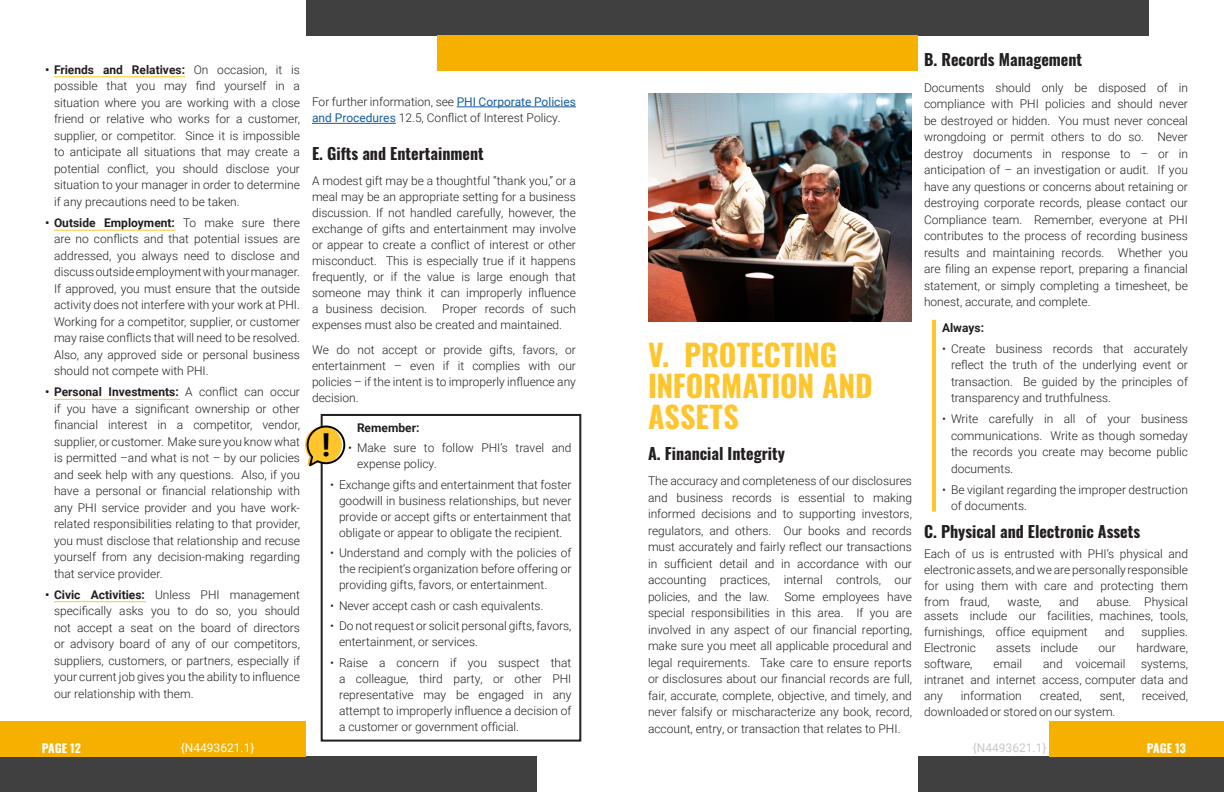
<style>
.page{position:relative;width:1224px;height:792px;background:#fff}
.page>*{position:absolute;margin:0;border:0;box-sizing:border-box;transform-origin:0 0}
.t1{font:700 31.7px "Roboto";color:#000}
.t2{font:700 30px/31.1px "Oswald";color:#ffc52d}
.t3{font:700 16px "Oswald";color:#231f20}
.t4{font:300 12px/16.5px "Roboto";color:#231f20;text-align:justify}
.t5{font:700 12px "Roboto";color:#231f20}
.t6{font:700 12px "Oswald";letter-spacing:-.005em;color:#fff}
.t7{font:12px "Roboto";color:#fff}
.t8{font:12px "Roboto";color:#c7c8ca}
.s1{font-weight:700}
.s2{font-weight:400;color:#175d9e}
</style>
<div class="page">
<div style="left:306px;top:0;width:306px;height:36px;background:#404040"></div>
<div style="left:437px;top:36px;width:175px;height:35px;background:#f5b000"></div>
<div style="left:0;top:756px;width:536px;height:36px;background:#404040"></div>
<div style="left:0;top:721px;width:306px;height:35px;background:#f5b000"></div>
<div style="left:918px;top:756px;width:306px;height:36px;background:#404040"></div>
<div style="left:1049px;top:721px;width:175px;height:35px;background:#f5b000"></div>
<div style="left:612px;top:0;width:536px;height:36px;background:#404040"></div>
<div style="left:612px;top:36px;width:306px;height:35px;background:#f5b000"></div>
<hr style="left:457px;top:107px;width:119px;height:1px;background:#175d9e">
<hr style="left:312px;top:123px;width:84px;height:1px;background:#175d9e">
<hr style="left:54px;top:76px;width:131px;height:1px;background:#ffc52d">
<hr style="left:54px;top:230px;width:122px;height:1px;background:#ffc52d">
<hr style="left:54px;top:399px;width:126px;height:1px;background:#ffc52d">
<hr style="left:54px;top:601px;width:92px;height:1px;background:#ffc52d">
<div style="left:321px;top:414px;width:260px;height:328px;border:2px solid #231f20"></div>
<svg style="left:305px;top:426px;width:40px;height:40px"></svg>
<hr style="left:932px;top:320px;width:4px;height:192px;background:#ffc52d">
<img style="left:648px;top:93px;width:264px;height:228px">
<p class="t4" style="left:54px;top:61px;width:248px;text-indent:-9px"><span class="s1">• Friends and Relatives:</span> On occasion, it is possible that you may find yourself in a situation where you are working with a close friend or relative who works for a customer, supplier, or competitor. Since it is impossible to anticipate all situations that may create a potential conflict, you should disclose your situation to your manager in order to determine if any precautions need to be taken.</p>
<p class="t4" style="left:54px;top:214px;width:248px;text-indent:-9px"><span class="s1">• Outside Employment:</span> To make sure there are no conflicts and that potential issues are addressed, you always need to disclose and discuss outside employment with your manager.<br>If approved, you must ensure that the outside activity does not interfere with your work at PHI.<br>Working for a competitor, supplier, or customer may raise conflicts that will need to be resolved.<br>Also, any approved side or personal business should not compete with PHI.</p>
<p class="t4" style="left:54px;top:383px;width:247px;text-indent:-9px"><span class="s1">• Personal Investments:</span> A conflict can occur if you have a significant ownership or other financial interest in a competitor, vendor, supplier, or customer. Make sure you know what is permitted –and what is not – by our policies and seek help with any questions. Also, if you have a personal or financial relationship with any PHI service provider and you have work&shy;related responsibilities relating to that provider, you must disclose that relationship and recuse yourself from any decision-making regarding that service provider.</p>
<p class="t4" style="left:54px;top:586px;width:247px;text-indent:-9px"><span class="s1">• Civic Activities:</span> Unless PHI management specifically asks you to do so, you should not accept a seat on the board of directors or advisory board of any of our competitors, suppliers, customers, or partners, especially if your current job gives you the ability to influence our relationship with them.</p>
<p class="t4" style="left:312px;top:93px;width:266px">For further information, see <span class="s2">PHI Corporate Policies and Procedures</span> 12.5, Conflict of Interest Policy.</p>
<p class="t3" style="left:312px;top:146px;width:173px">E. Gifts and Entertainment</p>
<p class="t4" style="left:312px;top:173px;width:266px;line-height:16px">A modest gift may be a thoughtful “thank you,” or a meal may be an appropriate setting for a business discussion. If not handled carefully, however, the exchange of gifts and entertainment may involve or appear to create a conflict of interest or other misconduct. This is especially true if it happens frequently, or if the value is large enough that someone may think it can improperly influence a business decision.</p>
<p class="t4" style="left:312px;top:301px;width:265px;line-height:16px;text-indent:130px">Proper records of such expenses must also be created and maintained.</p>
<p class="t4" style="left:312px;top:342px;width:265px;line-height:16px">We do not accept or provide gifts, favors, or entertainment – even if it complies with our policies – if the intent is to improperly influence any decision.</p>
<p class="t5" style="left:357px;top:419px;width:64px">Remember:</p>
<p class="t4" style="left:357px;top:440px;width:216px;line-height:16px;text-indent:-9px">• Make sure to follow PHI’s travel and expense policy.</p>
<p class="t4" style="left:339px;top:476px;width:234px;line-height:16px;text-indent:-9px">• Exchange gifts and entertainment that foster goodwill in business relationships, but never provide or accept gifts or entertainment that obligate or appear to obligate the recipient.</p>
<p class="t4" style="left:339px;top:545px;width:234px;line-height:16px;text-indent:-9px">• Understand and comply with the policies of the recipient’s organization before offering or providing gifts, favors, or entertainment.</p>
<p class="t4" style="left:330px;top:597px;width:215px">• Never accept cash or cash equivalents.</p>
<p class="t4" style="left:339px;top:618px;width:234px;line-height:16px;text-indent:-9px">• Do not request or solicit personal gifts, favors, entertainment, or services.</p>
<p class="t4" style="left:339px;top:654px;width:234px;line-height:16px;text-indent:-9px">• Raise a concern if you suspect that a colleague, third party, or other PHI representative may be engaged in any attempt to improperly influence a decision of a customer or government official.</p>
<h1 class="t1" style="left:322px;top:423px;width:10px">!</h1>
<p class="t2" style="left:648px;top:341px;width:226px">V. PROTECTING<br>INFORMATION AND<br>ASSETS</p>
<p class="t3" style="left:648px;top:445px;width:138px">A. Financial Integrity</p>
<p class="t4" style="left:648px;top:472px;width:265px">The accuracy and completeness of our disclosures and business records is essential to making informed decisions and to supporting investors, regulators, and others. Our books and records must accurately and fairly reflect our transactions in sufficient detail and in accordance with our accounting practices, internal controls, our policies, and the law.</p>
<p class="t4" style="left:648px;top:588px;width:266px;text-indent:136px">Some employees have special responsibilities in this area. If you are involved in any aspect of our financial reporting, make sure you meet all applicable procedural and legal requirements. Take care to ensure reports or disclosures about our financial records are full, fair, accurate, complete, objective, and timely, and never falsify or mischaracterize any book, record, account, entry, or transaction that relates to PHI.</p>
<p class="t3" style="left:924px;top:51px;width:160px">B. Records Management</p>
<p class="t4" style="left:924px;top:79px;width:266px">Documents should only be disposed of in compliance with PHI policies and should never be destroyed or hidden. You must never conceal wrongdoing or permit others to do so. Never destroy documents in response to – or in anticipation of – an investigation or audit. If you have any questions or concerns about retaining or destroying corporate records, please contact our Compliance team. Remember, everyone at PHI contributes to the process of recording business results and maintaining records. Whether you are filing an expense report, preparing a financial statement, or simply completing a timesheet, be honest, accurate, and complete.</p>
<p class="t5" style="left:942px;top:319px;width:44px">Always:</p>
<p class="t4" style="left:951px;top:340px;width:239px;text-indent:-9px">• Create business records that accurately reflect the truth of the underlying event or transaction. Be guided by the principles of transparency and truthfulness.</p>
<p class="t4" style="left:951px;top:410px;width:239px;text-indent:-9px">• Write carefully in all of your business communications. Write as though someday the records you create may become public documents.</p>
<p class="t4" style="left:951px;top:481px;width:238px;text-indent:-9px">• Be vigilant regarding the improper destruction of documents.</p>
<p class="t3" style="left:924px;top:523px;width:218px">C. Physical and Electronic Assets</p>
<p class="t4" style="left:924px;top:545px;width:266px;line-height:16px">Each of us is entrusted with PHI’s physical and electronic assets, and we are personally responsible for using them with care and protecting them from fraud,</p>
<p class="t4" style="left:924px;top:594px;width:266px;line-height:14px;text-align:right">abuse. Physical<br>assets include our facilities, machines, tools,</p>
<p class="t4" style="left:924px;top:623px;width:165px">furnishings, office equipment</p>
<p class="t4" style="left:1105px;top:623px;width:21px">and</p>
<p class="t4" style="left:1142px;top:623px;width:48px">supplies.</p>
<p class="t4" style="left:924px;top:639px;width:53px">Electronic</p>
<p class="t4" style="left:996px;top:639px;width:83px">assets include</p>
<p class="t4" style="left:1099px;top:639px;width:19px">our</p>
<p class="t4" style="left:1136px;top:639px;width:53px">hardware,</p>
<p class="t4" style="left:924px;top:655px;width:50px">software,</p>
<p class="t4" style="left:994px;top:655px;width:30px">email</p>
<p class="t4" style="left:1043px;top:655px;width:84px">and voicemail</p>
<p class="t4" style="left:1008px;top:593px;width:35px">waste,</p>
<p class="t4" style="left:1059px;top:593px;width:21px">and</p>
<p class="t4" style="left:924px;top:655px;width:266px;line-height:16px;text-indent:217px">systems, intranet and internet access, computer data and any</p>
<p class="t4" style="left:961px;top:687px;width:62px">information</p>
<p class="t4" style="left:1040px;top:687px;width:43px">created,</p>
<p class="t4" style="left:1100px;top:687px;width:27px">sent,</p>
<p class="t4" style="left:1142px;top:687px;width:48px">received,</p>
<p class="t4" style="left:924px;top:703px;width:193px">downloaded or stored on our system.</p>
<p class="t6" style="left:42px;top:742px;width:40px">PAGE 12</p>
<p class="t7" style="left:181px;top:739px;width:75px">{N4493621.1}</p>
<p class="t8" style="left:973px;top:739px;width:75px">{N4493621.1}</p>
<p class="t6" style="left:1147px;top:742px;width:41px">PAGE 13</p>
</div>
